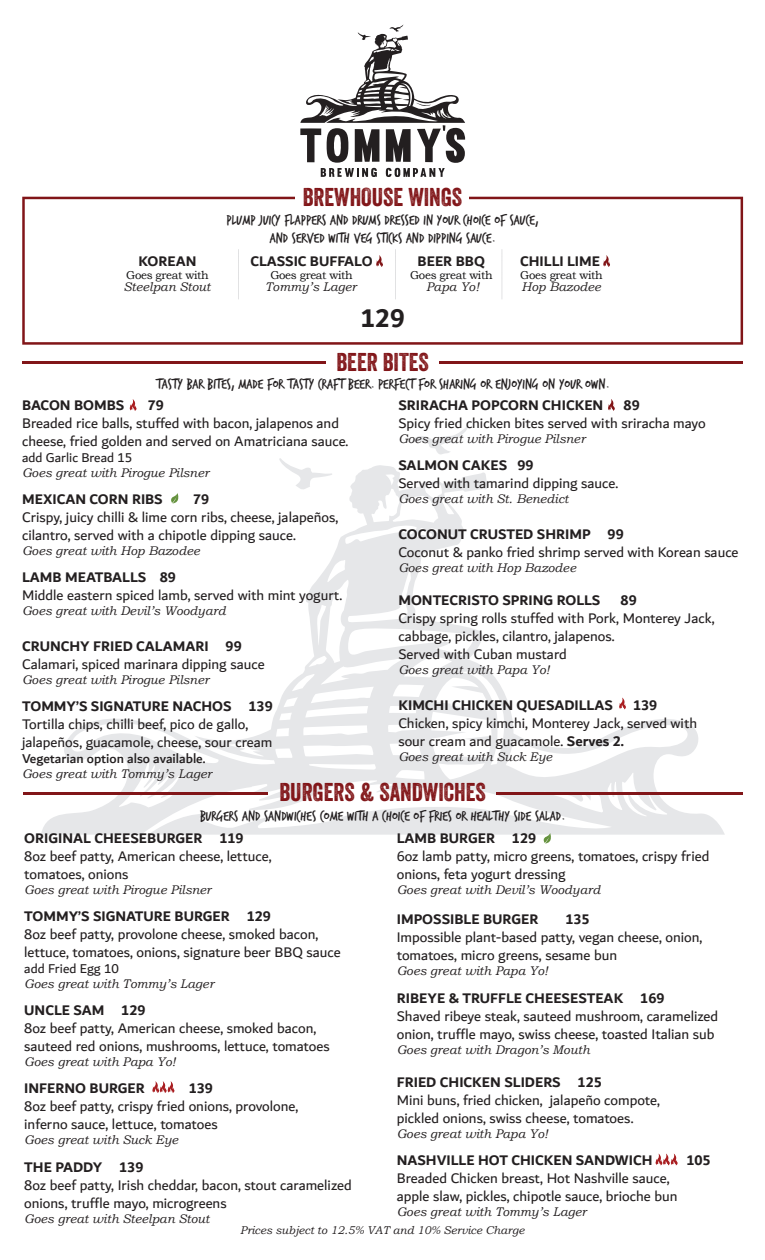
<style>
.page{position:relative;width:765px;height:1260px;background:#fff}
.page>*{position:absolute;margin:0;border:0;box-sizing:border-box;transform-origin:0 0}
.t1{font:700 27.5px "Dubai";color:#231f20}
.t2{font:25px "Veneer";color:#811518}
.t3{font:15px/18px "Dubai";color:#231f20}
.t4{font:700 15px "Dubai";color:#231f20}
.t5{font:15px/18px "Trash Hand";color:#231f20;text-align:center}
.t6{font:500 13.75px "Dubai";color:#231f20}
.t7{font:13.75px "Dubai";color:#231f20}
.t8{font:italic 12.5px "Bookman Old Style";color:#231f20}
.t9{font:11.5px "Bookman Old Style";letter-spacing:-.03em;color:#111112}
.t10{font:italic 11.25px "Bookman Old Style";color:#231f20}
.s1{font-weight:700}
</style>
<div class="page">
<svg style="left:40px;top:465px;width:685px;height:370px"></svg>
<svg style="left:411px;top:426px;width:57px;height:29px"></svg>
<svg style="left:279px;top:458px;width:54px;height:32px"></svg>
<hr style="left:496px;top:792px;width:247px;height:2px;background:#811518">
<hr style="left:23px;top:792px;width:245px;height:2px;background:#811518">
<svg style="left:300px;top:25px;width:165px;height:152px"></svg>
<svg style="left:655px;top:1154px;width:23px;height:11px"></svg>
<svg style="left:542px;top:833px;width:12px;height:10px"></svg>
<svg style="left:24px;top:197px;width:717px;height:148px"></svg>
<div style="left:295px;top:182px;width:173px;height:33px;background:#fff"></div>
<img style="left:239px;top:249px;width:1px;height:50px">
<img style="left:396px;top:249px;width:1px;height:50px">
<img style="left:502px;top:249px;width:1px;height:50px">
<svg style="left:376px;top:255px;width:7px;height:12px"></svg>
<svg style="left:603px;top:255px;width:7px;height:12px"></svg>
<hr style="left:439px;top:362px;width:304px;height:2px;background:#811518">
<hr style="left:23px;top:362px;width:303px;height:2px;background:#811518">
<svg style="left:608px;top:399px;width:7px;height:12px"></svg>
<svg style="left:619px;top:698px;width:7px;height:11px"></svg>
<svg style="left:170px;top:493px;width:11px;height:10px"></svg>
<svg style="left:130px;top:399px;width:7px;height:12px"></svg>
<svg style="left:152px;top:1081px;width:23px;height:12px"></svg>
<h2 class="t2" style="left:303px;top:182px;width:161px">BREWHOUSE WINGS</h2>
<p class="t4" style="left:139px;top:252px;width:60px">KOREAN</p>
<p class="t9" style="left:126px;top:267px;width:84px">Goes great with</p>
<p class="t8" style="left:124px;top:278px;width:88px">Steelpan Stout</p>
<p class="t5" style="left:227px;top:212px;width:314px">PLUMP JUICY FLAPPERS AND DRUMS DRESSED IN YOUR CHOICE OF SAUCE,<br>AND SERVED WITH VEG STICKS AND DIPPING SAUCE.</p>
<p class="t4" style="left:250px;top:252px;width:124px">CLASSIC BUFFALO</p>
<p class="t9" style="left:270px;top:267px;width:84px">Goes great with</p>
<p class="t8" style="left:265px;top:278px;width:93px">Tommy’s Lager</p>
<p class="t4" style="left:418px;top:252px;width:69px">BEER BBQ</p>
<p class="t9" style="left:410px;top:267px;width:84px">Goes great with</p>
<p class="t8" style="left:426px;top:278px;width:55px">Papa Yo!</p>
<h1 class="t1" style="left:360px;top:302px;width:46px">129</h1>
<p class="t4" style="left:520px;top:252px;width:82px">CHILLI LIME</p>
<p class="t9" style="left:520px;top:268px;width:84px">Goes great with</p>
<p class="t8" style="left:522px;top:278px;width:81px">Hop Bazodee</p>
<h2 class="t2" style="left:337px;top:347px;width:94px">BEER BITES</h2>
<p class="t5" style="left:156px;top:375px;width:455px">TASTY BAR BITES, MADE FOR TASTY CRAFT BEER. PERFECT FOR SHARING OR ENJOYING ON YOUR OWN.</p>
<p class="t4" style="left:22px;top:396px;width:104px">BACON BOMBS</p>
<p class="t4" style="left:148px;top:396px;width:18px">79</p>
<p class="t3" style="left:22px;top:414px;width:328px">Breaded rice balls, stuffed with bacon, jalapenos and cheese, fried golden and served on Amatriciana sauce.</p>
<p class="t7" style="left:22px;top:450px;width:112px">add Garlic Bread 15</p>
<p class="t8" style="left:22px;top:465px;width:189px">Goes great with Pirogue Pilsner</p>
<p class="t4" style="left:22px;top:490px;width:142px">MEXICAN CORN RIBS</p>
<p class="t4" style="left:193px;top:490px;width:18px">79</p>
<p class="t3" style="left:22px;top:508px;width:318px">Crispy, juicy chilli &amp; lime corn ribs, cheese, jalapeños, cilantro, served with a chipotle dipping sauce.</p>
<p class="t8" style="left:22px;top:542px;width:179px">Goes great with Hop Bazodee</p>
<p class="t4" style="left:22px;top:568px;width:155px">LAMB MEATBALLS 89</p>
<p class="t3" style="left:22px;top:586px;width:322px">Middle eastern spiced lamb, served with mint yogurt.</p>
<p class="t8" style="left:22px;top:602px;width:205px">Goes great with Devil’s Woodyard</p>
<p class="t4" style="left:22px;top:637px;width:221px">CRUNCHY FRIED CALAMARI 99</p>
<p class="t3" style="left:22px;top:655px;width:244px">Calamari, spiced marinara dipping sauce</p>
<p class="t8" style="left:22px;top:671px;width:189px">Goes great with Pirogue Pilsner</p>
<p class="t4" style="left:22px;top:697px;width:252px">TOMMY’S SIGNATURE NACHOS 139</p>
<p class="t3" style="left:22px;top:715px;width:252px">Tortilla chips, chilli beef, pico de gallo, jalapeños, guacamole, cheese, sour cream</p>
<p class="t6" style="left:22px;top:750px;width:185px">Vegetarian option also available.</p>
<p class="t8" style="left:22px;top:765px;width:191px">Goes great with Tommy’s Lager</p>
<p class="t4" style="left:398px;top:396px;width:207px">SRIRACHA POPCORN CHICKEN</p>
<p class="t4" style="left:624px;top:396px;width:18px">89</p>
<p class="t3" style="left:398px;top:414px;width:309px">Spicy fried chicken bites served with sriracha mayo</p>
<p class="t8" style="left:398px;top:430px;width:189px">Goes great with Pirogue Pilsner</p>
<p class="t4" style="left:398px;top:456px;width:137px">SALMON CAKES 99</p>
<p class="t3" style="left:398px;top:474px;width:222px">Served with tamarind dipping sauce.</p>
<p class="t8" style="left:398px;top:490px;width:172px">Goes great with St. Benedict</p>
<p class="t4" style="left:398px;top:525px;width:227px">COCONUT CRUSTED SHRIMP 99</p>
<p class="t3" style="left:398px;top:543px;width:342px">Coconut &amp; panko fried shrimp served with Korean sauce</p>
<p class="t8" style="left:398px;top:559px;width:179px">Goes great with Hop Bazodee</p>
<p class="t4" style="left:398px;top:591px;width:204px">MONTECRISTO SPRING ROLLS</p>
<p class="t4" style="left:621px;top:591px;width:18px">89</p>
<p class="t3" style="left:398px;top:609px;width:318px">Crispy spring rolls stuffed with Pork, Monterey Jack, cabbage, pickles, cilantro, jalapenos.<br>Served with Cuban mustard</p>
<p class="t8" style="left:398px;top:661px;width:153px">Goes great with Papa Yo!</p>
<p class="t4" style="left:398px;top:696px;width:216px">KIMCHI CHICKEN QUESADILLAS</p>
<p class="t4" style="left:633px;top:696px;width:26px">139</p>
<p class="t3" style="left:398px;top:714px;width:300px">Chicken, spicy kimchi, Monterey Jack, served with sour cream and guacamole. <span class="s1">Serves 2.</span></p>
<p class="t8" style="left:398px;top:748px;width:156px">Goes great with Suck Eye</p>
<h2 class="t2" style="left:280px;top:777px;width:208px">BURGERS &amp; SANDWICHES</h2>
<p class="t5" style="left:200px;top:807px;width:366px">BURGERS AND SANDWICHES COME WITH A CHOICE OF FRIES OR HEALTHY SIDE SALAD.</p>
<p class="t4" style="left:24px;top:829px;width:221px">ORIGINAL CHEESEBURGER 119</p>
<p class="t3" style="left:24px;top:847px;width:249px">8oz beef patty, American cheese, lettuce, tomatoes, onions</p>
<p class="t8" style="left:24px;top:881px;width:189px">Goes great with Pirogue Pilsner</p>
<p class="t4" style="left:24px;top:907px;width:248px">TOMMY’S SIGNATURE BURGER 129</p>
<p class="t3" style="left:24px;top:924px;width:318px">8oz beef patty, provolone cheese, smoked bacon, lettuce, tomatoes, onions, signature beer BBQ sauce</p>
<p class="t7" style="left:24px;top:960px;width:96px">add Fried Egg 10</p>
<p class="t8" style="left:24px;top:975px;width:191px">Goes great with Tommy’s Lager</p>
<p class="t4" style="left:24px;top:1001px;width:123px">UNCLE SAM 129</p>
<p class="t3" style="left:24px;top:1019px;width:307px">8oz beef patty, American cheese, smoked bacon, sauteed red onions, mushrooms, lettuce, tomatoes</p>
<p class="t8" style="left:24px;top:1053px;width:153px">Goes great with Papa Yo!</p>
<p class="t4" style="left:24px;top:1079px;width:122px">INFERNO BURGER</p>
<p class="t4" style="left:189px;top:1079px;width:26px">139</p>
<p class="t3" style="left:24px;top:1097px;width:276px">8oz beef patty, crispy fried onions, provolone, inferno sauce, lettuce, tomatoes</p>
<p class="t8" style="left:24px;top:1132px;width:156px">Goes great with Suck Eye</p>
<p class="t4" style="left:24px;top:1158px;width:121px">THE PADDY 139</p>
<p class="t3" style="left:24px;top:1176px;width:329px">8oz beef patty, Irish cheddar, bacon, stout caramelized onions, truffle mayo, microgreens</p>
<p class="t8" style="left:24px;top:1210px;width:187px">Goes great with Steelpan Stout</p>
<p class="t4" style="left:397px;top:829px;width:141px">LAMB BURGER 129</p>
<p class="t3" style="left:397px;top:847px;width:314px">6oz lamb patty, micro greens, tomatoes, crispy fried onions, feta yogurt dressing</p>
<p class="t8" style="left:397px;top:881px;width:205px">Goes great with Devil’s Woodyard</p>
<p class="t4" style="left:397px;top:910px;width:143px">IMPOSSIBLE BURGER</p>
<p class="t4" style="left:565px;top:910px;width:26px">135</p>
<p class="t3" style="left:397px;top:928px;width:307px">Impossible plant-based patty, vegan cheese, onion, tomatoes, micro greens, sesame bun</p>
<p class="t8" style="left:397px;top:963px;width:153px">Goes great with Papa Yo!</p>
<p class="t4" style="left:397px;top:989px;width:269px">RIBEYE &amp; TRUFFLE CHEESESTEAK 169</p>
<p class="t3" style="left:397px;top:1007px;width:323px">Shaved ribeye steak, sauteed mushroom, caramelized onion, truffle mayo, swiss cheese, toasted Italian sub</p>
<p class="t8" style="left:397px;top:1042px;width:194px">Goes great with Dragon’s Mouth</p>
<p class="t4" style="left:397px;top:1073px;width:207px">FRIED CHICKEN SLIDERS 125</p>
<p class="t3" style="left:397px;top:1091px;width:265px">Mini buns, fried chicken, jalapeño compote, pickled onions, swiss cheese, tomatoes.</p>
<p class="t8" style="left:397px;top:1126px;width:153px">Goes great with Papa Yo!</p>
<p class="t4" style="left:397px;top:1151px;width:257px">NASHVILLE HOT CHICKEN SANDWICH</p>
<p class="t4" style="left:686px;top:1151px;width:26px">105</p>
<p class="t3" style="left:397px;top:1169px;width:282px">Breaded Chicken breast, Hot Nashville sauce, apple slaw, pickles, chipotle sauce, brioche bun</p>
<p class="t8" style="left:397px;top:1203px;width:191px">Goes great with Tommy’s Lager</p>
<p class="t10" style="left:240px;top:1222px;width:286px">Prices subject to 12.5% VAT and 10% Service Charge</p>
</div>
